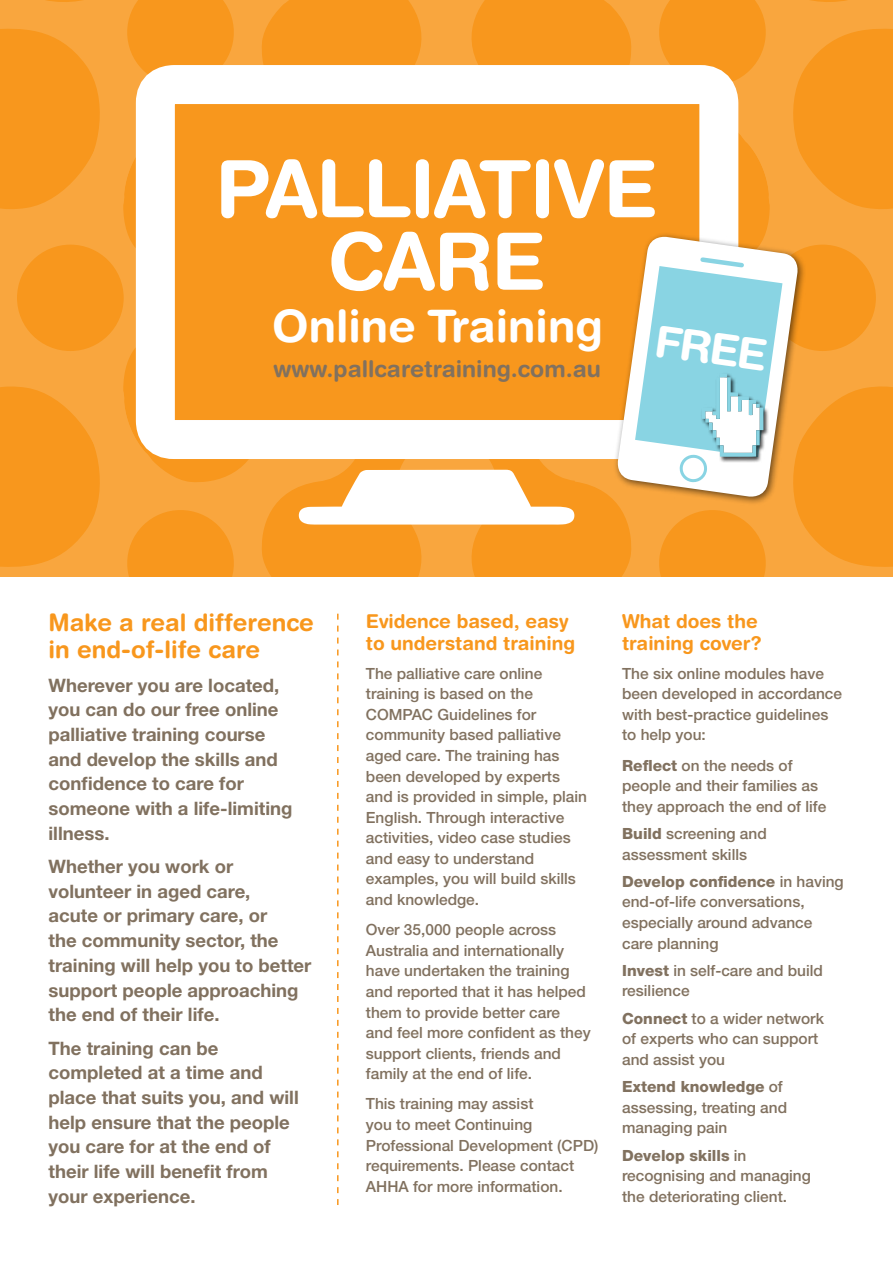
<style>
.page{position:relative;width:893px;height:1263px;background:#fff}
.page>*{position:absolute;margin:0;border:0;box-sizing:border-box;transform-origin:0 0}
.t1{font:700 79.2px/72.4px "Helvetica Rounded LT Std";letter-spacing:-.02em;color:#fff;text-align:center}
.t2{font:700 44.85px "Helvetica Rounded LT Std";color:#fff}
.t3{font:700 43.5px "Helvetica Rounded LT Std";color:#fff}
.t4{font:700 24px/27px "Helvetica Rounded LT Std";color:#f8971d}
.t5{font:700 23.1px "Helvetica Rounded LT Std";color:#81715f}
.t6{font:700 19.05px/22px "Helvetica Rounded LT Std";color:#f8971d}
.t7{font:700 18.6px/24.8px "Helvetica Neue LT Std";color:#81715f}
.t8{font:500 15.45px/20.5px "Helvetica Neue LT Std";color:#81715f}
.s1{font-weight:800}
</style>
<div class="page">
<svg style="left:374px;top:459px;width:145px;height:117px;background:#f89d2b"></svg>
<svg style="left:0;top:226px;width:136px;height:144px;background:#f89f2e"></svg>
<svg style="left:374px;top:0;width:145px;height:65px;background:#f89c29"></svg>
<svg style="left:738px;top:226px;width:155px;height:144px;background:#f89e2d"></svg>
<svg style="left:519px;top:370px;width:374px;height:206px;background:#f89b27"></svg>
<svg style="left:0;top:370px;width:374px;height:206px;background:#f89d2b"></svg>
<svg style="left:0;top:0;width:374px;height:226px;background:#f89c29"></svg>
<svg style="left:519px;top:0;width:374px;height:226px;background:#f89c29"></svg>
<div style="left:155px;top:85px;width:564px;height:354px;background:#f8971d;border-radius:19px"></div>
<div style="left:136px;top:65px;width:602px;height:394px;border:39px solid #fff;border-radius:19px"></div>
<svg style="left:299px;top:470px;width:276px;height:55px"></svg>
<svg style="left:337px;top:614px;width:2px;height:591px"></svg>
<div style="left:613px;top:232px;width:193px;height:273px;background:#000;opacity:.58"></div>
<svg style="left:615px;top:235px;width:185px;height:264px"></svg>
<svg style="left:635px;top:255px;width:147px;height:229px"></svg>
<h1 class="t1" style="left:215px;top:151px;width:444px">PALLIATIVE<br>CARE</h1>
<h2 class="t2" style="left:272px;top:298px;width:332px">Online Training</h2>
<h3 class="t5" style="left:274px;top:354px;width:329px">www.pallcaretraining.com.au</h3>
<h3 class="t3" style="left:659px;top:314px;width:114px;rotate:8deg">FREE</h3>
<h3 class="t4" style="left:49px;top:609px;width:267px">Make a real difference in end-of-life care</h3>
<p class="t7" style="left:49px;top:672px;width:245px">Wherever you are located, you can do our free online palliative training course and develop the skills and confidence to care for someone with a life-limiting illness.</p>
<p class="t7" style="left:49px;top:854px;width:264px">Whether you work or volunteer in aged care,<br>acute or primary care, or<br>the community sector, the training will help you to better support people approaching the end of their life.</p>
<p class="t7" style="left:49px;top:1035px;width:252px">The training can be completed at a time and place that suits you, and will help ensure that the people you care for at the end of their life will benefit from your experience.</p>
<p class="t6" style="left:366px;top:609px;width:211px">Evidence based, easy to understand training</p>
<p class="t8" style="left:366px;top:663px;width:223px">The palliative care online training is based on the<br>COMPAC Guidelines for community based palliative aged care. The training has been developed by experts and is provided in simple, plain<br>English. Through interactive activities, video case studies and easy to understand examples, you will build skills and knowledge.</p>
<p class="t8" style="left:366px;top:919px;width:226px">Over 35,000 people across<br>Australia and internationally have undertaken the training and reported that it has helped them to provide better care and feel more confident as they support clients, friends and family at the end of life.</p>
<p class="t8" style="left:366px;top:1093px;width:234px">This training may assist<br>you to meet Continuing<br>Professional Development (CPD) requirements. Please contact<br>AHHA for more information.</p>
<p class="t6" style="left:622px;top:609px;width:141px">What does the training cover?</p>
<p class="t8" style="left:622px;top:663px;width:221px">The six online modules have been developed in accordance with best-practice guidelines to help you:</p>
<p class="t8" style="left:622px;top:755px;width:206px"><span class="s1">Reflect</span> on the needs of people and their families as they approach the end of life</p>
<p class="t8" style="left:622px;top:823px;width:146px"><span class="s1">Build</span> screening and assessment skills</p>
<p class="t8" style="left:622px;top:871px;width:223px"><span class="s1">Develop confidence</span> in having end-of-life conversations, especially around advance care planning</p>
<p class="t8" style="left:622px;top:960px;width:202px"><span class="s1">Invest</span> in self‑care and build resilience</p>
<p class="t8" style="left:622px;top:1008px;width:203px"><span class="s1">Connect</span> to a wider network of experts who can support and assist you</p>
<p class="t8" style="left:622px;top:1076px;width:167px"><span class="s1">Extend knowledge</span> of assessing, treating and managing pain</p>
<p class="t8" style="left:622px;top:1144px;width:190px"><span class="s1">Develop skills</span> in recognising and managing the deteriorating client.</p>
</div>
